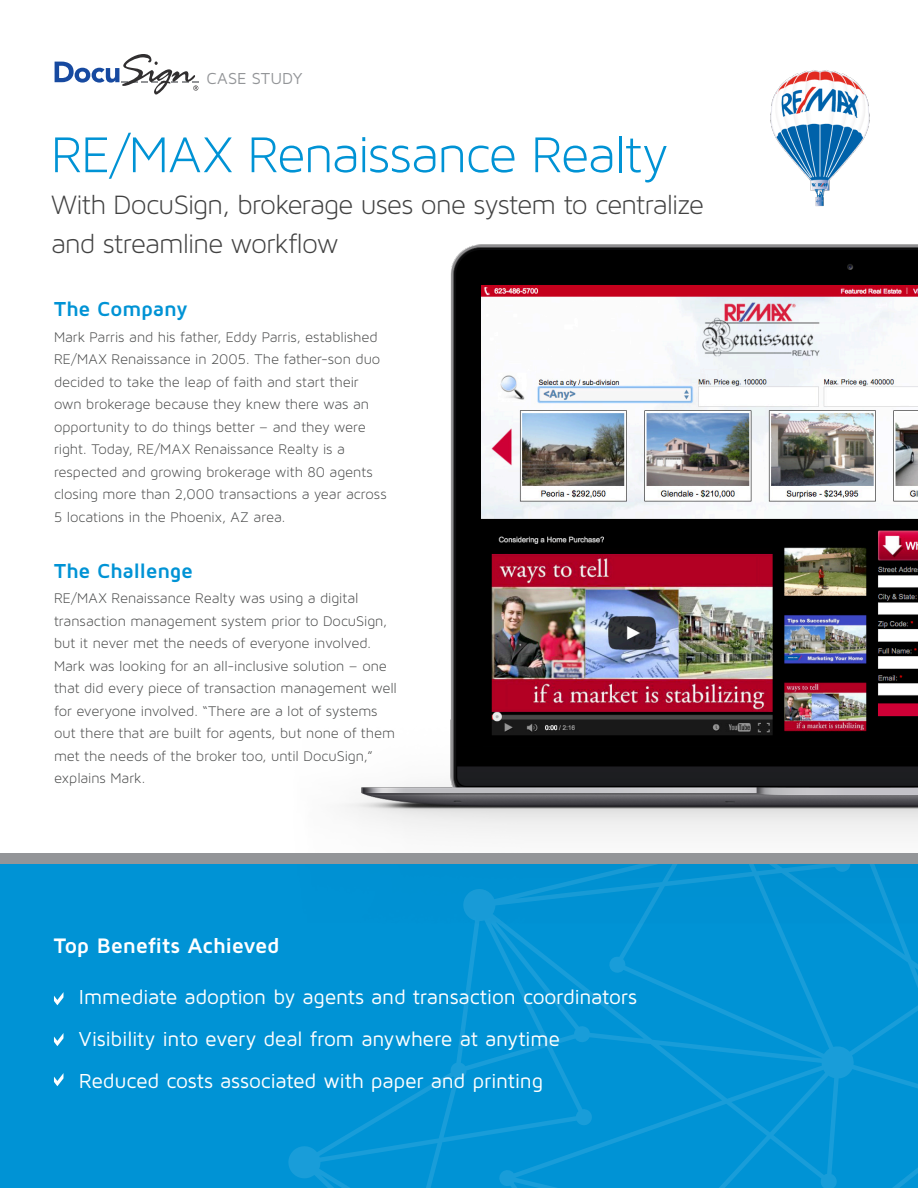
<style>
.page{position:relative;width:918px;height:1188px;background:#fff}
.page>*{position:absolute;margin:0;border:0;box-sizing:border-box;transform-origin:0 0}
.Headline{font:54px "Maven Pro Light 300";letter-spacing:-.03em;color:#0093d5}
.Headline-2{font:28.5px/39px "Maven Pro Light 300";letter-spacing:-.03em;color:#424242}
.t1{font:700 21.75px "Maven Pro";letter-spacing:-.015em;color:#fff}
.t2{font:21px "Maven Pro";letter-spacing:-.015em;color:#fff}
.t3{font:700 21px "Maven Pro";letter-spacing:-.01em;color:#0093d5}
.subhead{font:16.5px "Maven Pro";color:#939598}
.body{font:15px/22.5px "Maven Pro Light 300";color:#4a4b4b}
</style>
<div class="page">
<img style="left:0;top:54px;width:918px;height:1133px">
<div style="left:0;top:854px;width:918px;height:10px;background:#939598"></div>
<svg style="left:54px;top:1033px;width:9px;height:13px"></svg>
<svg style="left:54px;top:992px;width:9px;height:13px"></svg>
<svg style="left:54px;top:1073px;width:9px;height:13px"></svg>
<img style="left:482px;top:286px;width:436px;height:459px">
<img style="left:740px;top:62px;width:161px;height:156px">
<p class="subhead" style="left:207px;top:68px;width:97px">CASE STUDY</p>
<p class="Headline" style="left:51px;top:125px;width:619px">RE/MAX Renaissance Realty</p>
<p class="Headline-2" style="left:51px;top:185px;width:655px">With DocuSign, brokerage uses one system to centralize and streamline workflow</p>
<p class="t3" style="left:54px;top:295px;width:135px">The Company</p>
<p class="body" style="left:54px;top:325px;width:334px">Mark Parris and his father, Eddy Parris, established RE/MAX Renaissance in 2005. The father-son duo decided to take the leap of faith and start their own brokerage because they knew there was an opportunity to do things better – and they were right. Today, RE/MAX Renaissance Realty is a respected and growing brokerage with 80 agents closing more than 2,000 transactions a year across 5 locations in the Phoenix, AZ area.</p>
<p class="t3" style="left:54px;top:557px;width:141px">The Challenge</p>
<p class="body" style="left:54px;top:587px;width:345px">RE/MAX Renaissance Realty was using a digital transaction management system prior to DocuSign, but it never met the needs of everyone involved.<br>Mark was looking for an all-inclusive solution – one that did every piece of transaction management well for everyone involved. “There are a lot of systems out there that are built for agents, but none of them met the needs of the broker too, until DocuSign,” explains Mark.</p>
<p class="t1" style="left:54px;top:932px;width:227px">Top Benefits Achieved</p>
<p class="t2" style="left:79px;top:984px;width:560px">Immediate adoption by agents and transaction coordinators</p>
<p class="t2" style="left:79px;top:1026px;width:483px">Visibility into every deal from anywhere at anytime</p>
<p class="t2" style="left:79px;top:1067px;width:466px">Reduced costs associated with paper and printing</p>
</div>
